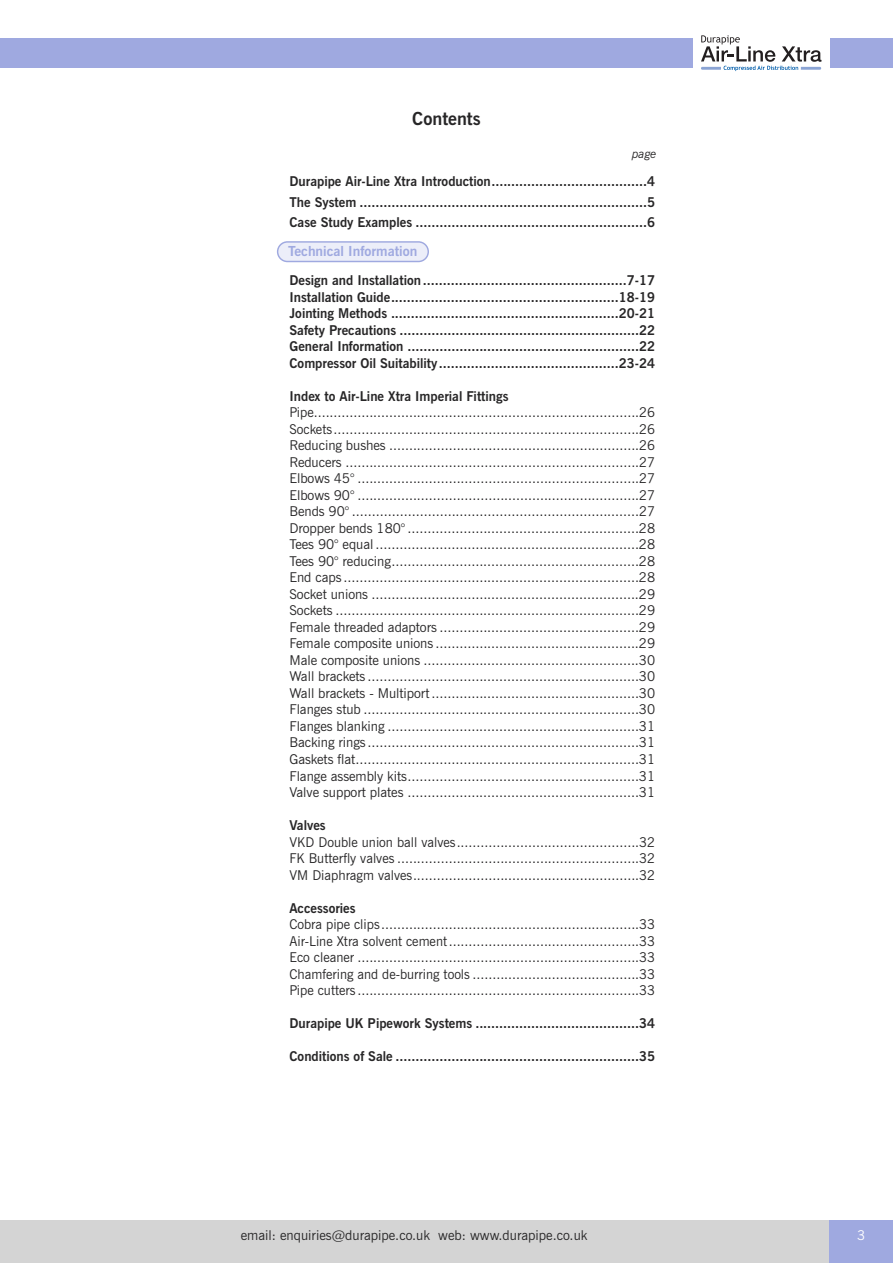
<style>
.page{position:relative;width:893px;height:1263px;background:#fff}
.page>*{position:absolute;margin:0;border:0;box-sizing:border-box;transform-origin:0 0}
.t1{font:700 18px "News Gothic BT";color:#272627}
.t2{font:700 13.8px "News Gothic BT";color:#9fa9e0}
.t3{font:13.5px/16.5px "News Gothic BT";color:#272627;text-align:justify}
.t4{font:700 13.5px/16.5px "News Gothic BT";color:#272627;text-align:justify}
.t5{font:13.5px "News Gothic BT";color:#fff}
.t6{font:italic 12px "News Gothic BT";color:#272627}
</style>
<div class="page">
<div style="left:0;top:1220px;width:893px;height:43px;background:#d4d4d4"></div>
<div style="left:829px;top:1220px;width:64px;height:43px;background:#9fa9e0"></div>
<div style="left:0;top:38px;width:893px;height:30px;background:#9fa9e0"></div>
<div style="left:693px;top:17px;width:136px;height:73px;background:#fff"></div>
<svg style="left:701px;top:35px;width:120px;height:36px"></svg>
<svg style="left:277px;top:241px;width:152px;height:21px;background:#e2e5f5"></svg>
<h1 class="t1" style="left:412px;top:112px;width:70px">Contents</h1>
<p class="t6" style="left:632px;top:149px;width:26px">page</p>
<p class="t4" style="left:289px;top:172px;width:367px;line-height:20.7px">Durapipe Air-Line Xtra Introduction.......................................4<br>The System ........................................................................5<br>Case Study Examples ..........................................................6</p>
<p class="t2" style="left:288px;top:246px;width:131px">Technical Information</p>
<p class="t4" style="left:289px;top:274px;width:367px">Design and Installation ...................................................7-17<br>Installation Guide.........................................................18-19<br>Jointing Methods .........................................................20-21<br>Safety Precautions ............................................................22<br>General Information ..........................................................22<br>Compressor Oil Suitability.............................................23-24</p>
<p class="t4" style="left:289px;top:389px;width:221px">Index to Air-Line Xtra Imperial Fittings</p>
<p class="t3" style="left:289px;top:406px;width:367px">Pipe..................................................................................26<br>Sockets .............................................................................26<br>Reducing bushes ...............................................................26<br>Reducers ..........................................................................27<br>Elbows 45° .......................................................................27<br>Elbows 90° .......................................................................27<br>Bends 90° ........................................................................27<br>Dropper bends 180° ..........................................................28<br>Tees 90° equal ..................................................................28<br>Tees 90° reducing..............................................................28<br>End caps ..........................................................................28<br>Socket unions ...................................................................29<br>Sockets ............................................................................29<br>Female threaded adaptors ..................................................29<br>Female composite unions ...................................................29<br>Male composite unions ......................................................30<br>Wall brackets ....................................................................30<br>Wall brackets - Multiport....................................................30<br>Flanges stub .....................................................................30<br>Flanges blanking ...............................................................31<br>Backing rings ....................................................................31<br>Gaskets flat.......................................................................31<br>Flange assembly kits..........................................................31<br>Valve support plates ..........................................................31</p>
<p class="t4" style="left:289px;top:818px;width:38px">Valves</p>
<p class="t3" style="left:289px;top:835px;width:367px">VKD Double union ball valves..............................................32<br>FK Butterfly valves .............................................................32<br>VM Diaphragm valves.........................................................32</p>
<p class="t4" style="left:289px;top:901px;width:68px">Accessories</p>
<p class="t3" style="left:289px;top:917px;width:367px">Cobra pipe clips .................................................................33<br>Air-Line Xtra solvent cement................................................33<br>Eco cleaner .......................................................................33<br>Chamfering and de-burring tools ..........................................33<br>Pipe cutters .......................................................................33</p>
<p class="t4" style="left:289px;top:1016px;width:367px">Durapipe UK Pipework Systems .........................................34</p>
<p class="t4" style="left:289px;top:1049px;width:367px">Conditions of Sale .............................................................35</p>
<p class="t3" style="left:241px;top:1228px;width:348px">email: enquiries@durapipe.co.uk web: www.durapipe.co.uk</p>
<p class="t5" style="left:857px;top:1230px;width:10px">3</p>
</div>
